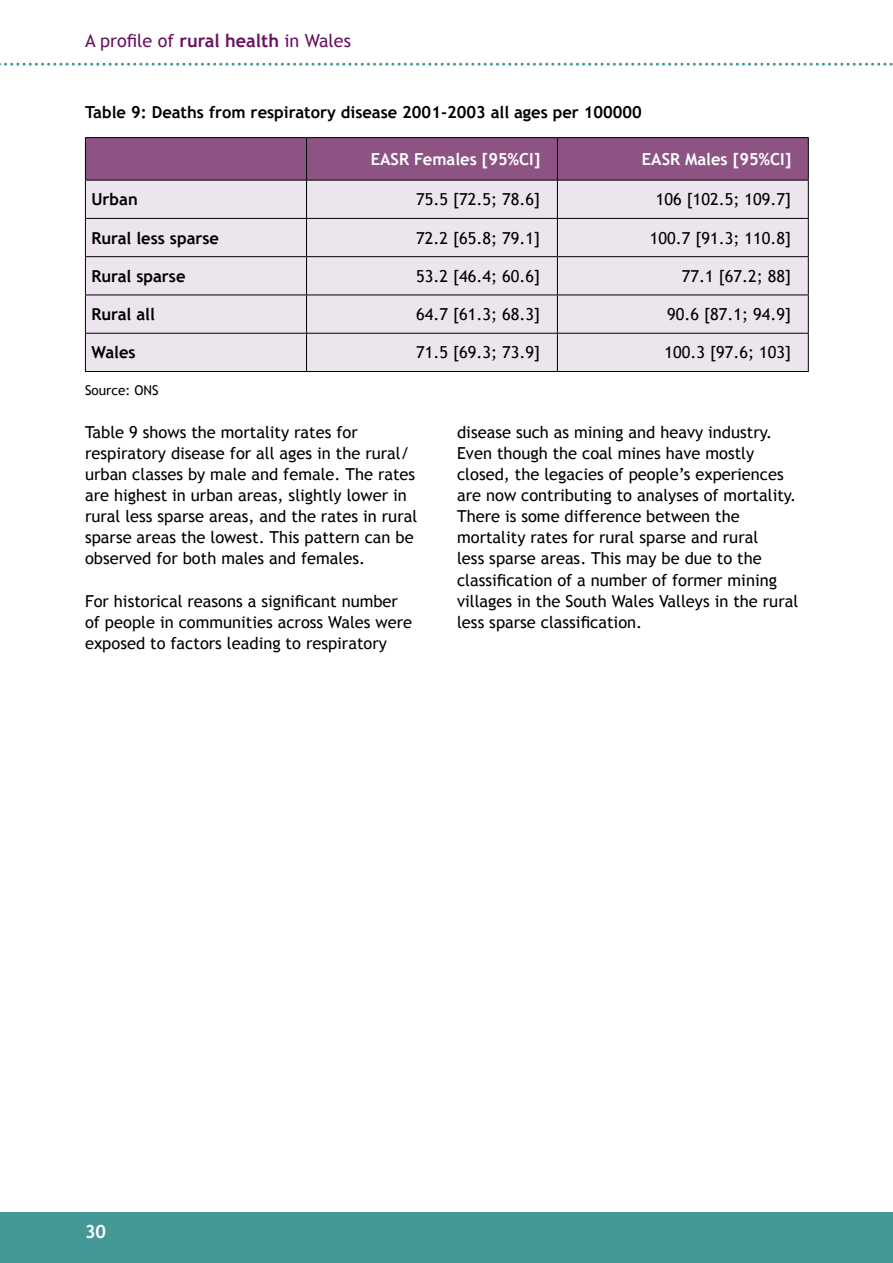
<style>
.page{position:relative;width:893px;height:1263px;background:#fff}
.page>*{position:absolute;margin:0;border:0;box-sizing:border-box;transform-origin:0 0}
.t1{font:18px "Trebuchet MS";color:#691260}
.t2{font:700 18px "Trebuchet MS";color:#fff}
.t3{font:16.5px/21px "Trebuchet MS";color:#000}
.t4{font:700 16.5px "Trebuchet MS";color:#000}
.t5{font:700 16.5px "Trebuchet MS";color:#fff}
.t6{font:13.5px "Trebuchet MS";color:#000}
.s1{font-weight:700}
</style>
<div class="page">
<div style="left:0;top:1212px;width:893px;height:51px;background:#449997"></div>
<svg style="left:0;top:63px;width:893px;height:3px"></svg>
<div style="left:86px;top:138px;width:722px;height:42px;background:#8d5383"></div>
<div style="left:86px;top:181px;width:722px;height:190px;background:#ede5ed"></div>
<hr style="left:85px;top:180px;width:1px;height:38px;background:#000">
<hr style="left:85px;top:219px;width:1px;height:37px;background:#000">
<hr style="left:85px;top:257px;width:1px;height:38px;background:#000">
<hr style="left:85px;top:295px;width:1px;height:38px;background:#000">
<hr style="left:85px;top:334px;width:1px;height:37px;background:#000">
<hr style="left:306px;top:180px;width:1px;height:38px;background:#000">
<hr style="left:557px;top:180px;width:1px;height:38px;background:#000">
<hr style="left:808px;top:180px;width:1px;height:38px;background:#000">
<hr style="left:306px;top:219px;width:1px;height:37px;background:#000">
<hr style="left:557px;top:219px;width:1px;height:37px;background:#000">
<hr style="left:808px;top:219px;width:1px;height:37px;background:#000">
<hr style="left:306px;top:257px;width:1px;height:38px;background:#000">
<hr style="left:557px;top:257px;width:1px;height:38px;background:#000">
<hr style="left:808px;top:257px;width:1px;height:38px;background:#000">
<hr style="left:306px;top:295px;width:1px;height:38px;background:#000">
<hr style="left:557px;top:295px;width:1px;height:38px;background:#000">
<hr style="left:808px;top:295px;width:1px;height:38px;background:#000">
<hr style="left:306px;top:334px;width:1px;height:37px;background:#000">
<hr style="left:557px;top:334px;width:1px;height:37px;background:#000">
<hr style="left:808px;top:334px;width:1px;height:37px;background:#000">
<hr style="left:85px;top:218px;width:222px;height:1px;background:#000">
<hr style="left:85px;top:256px;width:222px;height:1px;background:#000">
<hr style="left:85px;top:295px;width:222px;height:1px;background:#000">
<hr style="left:85px;top:333px;width:222px;height:1px;background:#000">
<hr style="left:85px;top:371px;width:222px;height:1px;background:#000">
<hr style="left:307px;top:218px;width:250px;height:1px;background:#000">
<hr style="left:557px;top:218px;width:252px;height:1px;background:#000">
<hr style="left:307px;top:256px;width:250px;height:1px;background:#000">
<hr style="left:557px;top:256px;width:252px;height:1px;background:#000">
<hr style="left:307px;top:295px;width:250px;height:1px;background:#000">
<hr style="left:557px;top:295px;width:252px;height:1px;background:#000">
<hr style="left:307px;top:333px;width:250px;height:1px;background:#000">
<hr style="left:557px;top:333px;width:252px;height:1px;background:#000">
<hr style="left:307px;top:371px;width:250px;height:1px;background:#000">
<hr style="left:557px;top:371px;width:252px;height:1px;background:#000">
<hr style="left:85px;top:137px;width:222px;height:1px;background:#000">
<hr style="left:85px;top:138px;width:1px;height:42px;background:#000">
<hr style="left:307px;top:137px;width:250px;height:1px;background:#000">
<hr style="left:306px;top:138px;width:1px;height:42px;background:#000">
<hr style="left:557px;top:137px;width:252px;height:1px;background:#000">
<hr style="left:557px;top:138px;width:1px;height:42px;background:#000">
<hr style="left:808px;top:138px;width:1px;height:42px;background:#000">
<hr style="left:85px;top:180px;width:222px;height:1px;background:#000">
<hr style="left:307px;top:180px;width:250px;height:1px;background:#000">
<hr style="left:557px;top:180px;width:252px;height:1px;background:#000">
<p class="t1" style="left:85px;top:30px;width:267px">A profile of <span class="s1">rural health</span> in Wales</p>
<p class="t4" style="left:85px;top:102px;width:558px">Table 9: Deaths from respiratory disease 2001-2003 all ages per 100000</p>
<p class="t5" style="left:371px;top:149px;width:171px">EASR Females [95%CI]</p>
<p class="t5" style="left:642px;top:149px;width:151px">EASR Males [95%CI]</p>
<p class="t4" style="left:91px;top:189px;width:48px">Urban</p>
<p class="t3" style="left:416px;top:189px;width:126px">75.5 [72.5; 78.6]</p>
<p class="t3" style="left:656px;top:189px;width:137px">106 [102.5; 109.7]</p>
<p class="t4" style="left:91px;top:227px;width:129px">Rural less sparse</p>
<p class="t3" style="left:416px;top:228px;width:126px">72.2 [65.8; 79.1]</p>
<p class="t3" style="left:650px;top:228px;width:143px">100.7 [91.3; 110.8]</p>
<p class="t4" style="left:91px;top:266px;width:96px">Rural sparse</p>
<p class="t3" style="left:416px;top:266px;width:126px">53.2 [46.4; 60.6]</p>
<p class="t3" style="left:682px;top:266px;width:111px">77.1 [67.2; 88]</p>
<p class="t4" style="left:91px;top:304px;width:65px">Rural all</p>
<p class="t3" style="left:416px;top:304px;width:126px">64.7 [61.3; 68.3]</p>
<p class="t3" style="left:667px;top:304px;width:126px">90.6 [87.1; 94.9]</p>
<p class="t4" style="left:91px;top:342px;width:46px">Wales</p>
<p class="t3" style="left:416px;top:342px;width:126px">71.5 [69.3; 73.9]</p>
<p class="t3" style="left:664px;top:342px;width:128px">100.3 [97.6; 103]</p>
<p class="t6" style="left:85px;top:383px;width:75px">Source: ONS</p>
<p class="t3" style="left:85px;top:422px;width:334px">Table 9 shows the mortality rates for respiratory disease for all ages in the rural/ urban classes by male and female. The rates are highest in urban areas, slightly lower in rural less sparse areas, and the rates in rural sparse areas the lowest. This pattern can be observed for both males and females.</p>
<p class="t3" style="left:85px;top:590px;width:329px">For historical reasons a significant number of people in communities across Wales were exposed to factors leading to respiratory</p>
<p class="t3" style="left:457px;top:422px;width:343px">disease such as mining and heavy industry.<br>Even though the coal mines have mostly closed, the legacies of people’s experiences are now contributing to analyses of mortality.<br>There is some difference between the mortality rates for rural sparse and rural<br>less sparse areas. This may be due to the classification of a number of former mining villages in the South Wales Valleys in the rural less sparse classification.</p>
<p class="t2" style="left:85px;top:1220px;width:23px">30</p>
</div>
